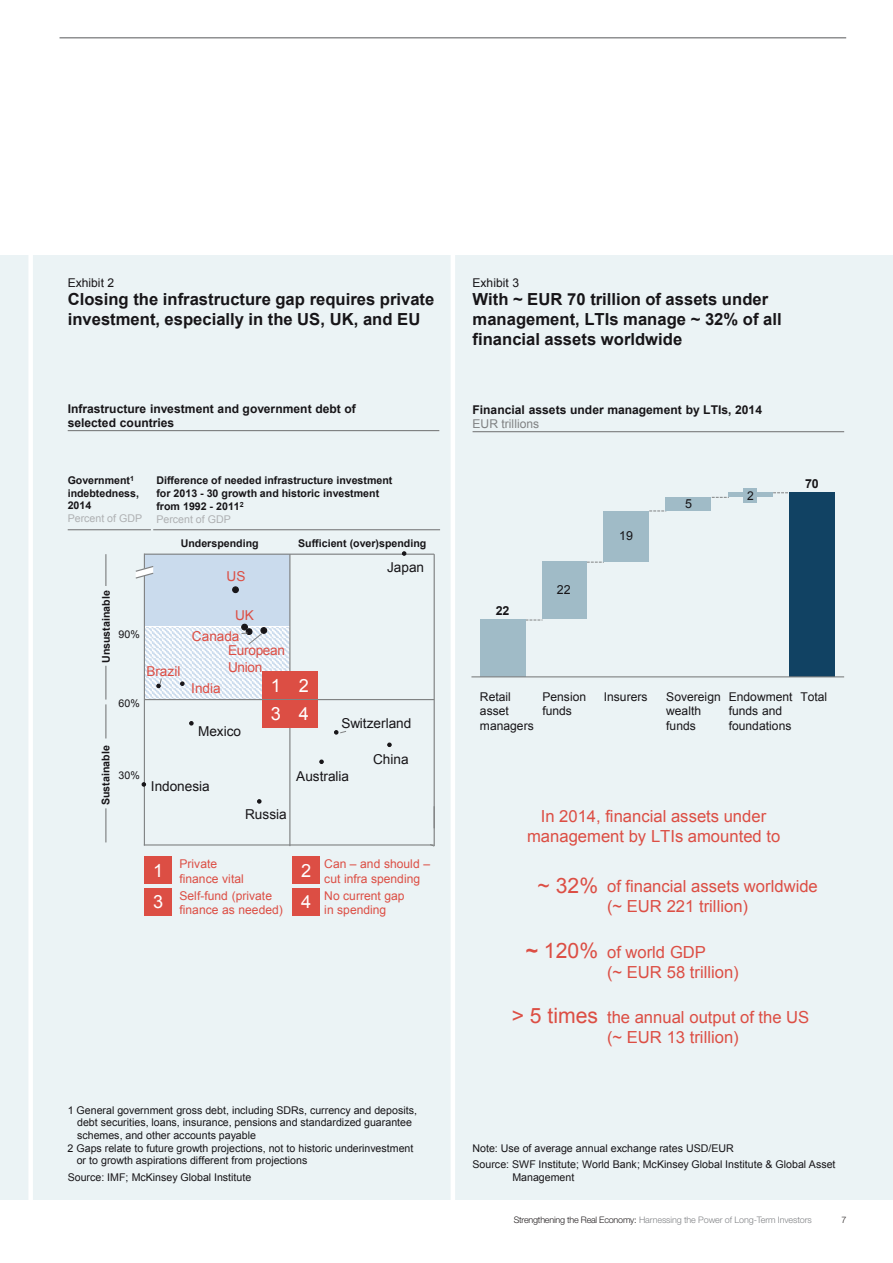
<style>
.page{position:relative;width:893px;height:1263px;background:#fff}
.page>*{position:absolute;margin:0;border:0;box-sizing:border-box;transform-origin:0 0}
.t1{font:21.15px "Arial";color:#dc4e44}
.t2{font:18.15px/28.3px "Arial";color:#fff}
.t3{font:700 16.65px/20px "Arial";color:#171518}
.t4{font:16.65px/20px "Arial";color:#dc4e44}
.t5{font:13.65px "Arial";color:#171518}
.t6{font:13.65px "Arial";letter-spacing:-.005em;color:#dc4e44}
.t7{font:13.65px/16.4px "Arial";letter-spacing:-.025em;color:#dc4e44}
.t8{font:12.45px "Arial";color:#171518}
.t9{font:700 12.45px "Arial";color:#171518}
.t10{font:12.15px/14.5px "Arial";color:#171518}
.t11{font:12.15px/14.5px "Arial";color:#dc4e44}
.t12{font:700 12.15px/14.5px "Arial";color:#171518}
.t13{font:12.15px "Arial";color:#808283}
.t14{font:10.65px/12.8px "Arial";color:#171518}
.t15{font:700 10.65px/12.8px "Arial";color:#171518}
.t16{font:10.65px "Arial";color:#aeb0b2}
.t17{font:300 9px "Helvetica Neue LT Std";letter-spacing:-.01em;color:#808285}
.t18{font:300 9px "Helvetica Neue LT Std";color:#231f20}
.s1{font-weight:400;color:#aeb0b2}
.s2{font-weight:700}
.s3{color:#231f20}
</style>
<div class="page">
<div style="left:0;top:255px;width:893px;height:944px;background:#ebf3f5"></div>
<hr style="left:451px;top:228px;width:4px;height:1000px;background:#fff">
<div style="left:28px;top:228px;width:5px;height:1000px;background:#fff"></div>
<svg style="left:145px;top:627px;width:144px;height:72px"></svg>
<hr style="left:144px;top:626px;width:146px;height:1px;background:#fff">
<hr style="left:105px;top:666px;width:1px;height:33px;background:#808283">
<div style="left:144px;top:554px;width:146px;height:72px;background:#cadbed"></div>
<hr style="left:434px;top:554px;width:1px;height:274px;background:#808283">
<hr style="left:144px;top:554px;width:290px;height:1px;background:#808283">
<hr style="left:144px;top:554px;width:1px;height:291px;background:#808283">
<hr style="left:144px;top:844px;width:289px;height:1px;background:#808283">
<div style="left:232px;top:586px;width:7px;height:7px;border:1px solid #171518;border-radius:50%"></div>
<svg style="left:257px;top:799px;width:5px;height:5px"></svg>
<svg style="left:189px;top:721px;width:5px;height:4px"></svg>
<svg style="left:142px;top:782px;width:4px;height:5px"></svg>
<svg style="left:180px;top:681px;width:5px;height:5px"></svg>
<svg style="left:319px;top:759px;width:5px;height:5px"></svg>
<svg style="left:387px;top:742px;width:5px;height:5px"></svg>
<svg style="left:402px;top:551px;width:4px;height:5px"></svg>
<hr style="left:144px;top:699px;width:290px;height:1px;background:#808283">
<hr style="left:289px;top:554px;width:1px;height:292px;background:#808283">
<svg style="left:135px;top:565px;width:19px;height:14px"></svg>
<svg style="left:156px;top:678px;width:6px;height:10px"></svg>
<svg style="left:334px;top:730px;width:12px;height:5px"></svg>
<hr style="left:105px;top:704px;width:1px;height:34px;background:#808283">
<div style="left:144px;top:857px;width:28px;height:27px;background:#dc4e44"></div>
<div style="left:293px;top:857px;width:27px;height:27px;background:#dc4e44"></div>
<div style="left:144px;top:888px;width:28px;height:27px;background:#dc4e44"></div>
<div style="left:293px;top:888px;width:27px;height:27px;background:#dc4e44"></div>
<hr style="left:68px;top:430px;width:371px;height:1px;background:#808283">
<hr style="left:153px;top:529px;width:287px;height:1px;background:#808283">
<hr style="left:68px;top:529px;width:83px;height:1px;background:#808283">
<hr style="left:105px;top:554px;width:1px;height:32px;background:#808283">
<hr style="left:105px;top:808px;width:1px;height:34px;background:#808283">
<div style="left:262px;top:672px;width:27px;height:27px;background:#dc4e44"></div>
<div style="left:290px;top:672px;width:27px;height:27px;background:#dc4e44"></div>
<div style="left:262px;top:700px;width:27px;height:27px;background:#dc4e44"></div>
<div style="left:290px;top:700px;width:27px;height:27px;background:#dc4e44"></div>
<svg style="left:241px;top:624px;width:26px;height:21px"></svg>
<hr style="left:434px;top:806px;width:1px;height:39px;background:#808283">
<svg style="left:773px;top:492px;width:17px;height:1px"></svg>
<svg style="left:712px;top:497px;width:17px;height:1px"></svg>
<svg style="left:587px;top:562px;width:17px;height:1px"></svg>
<svg style="left:525px;top:620px;width:17px;height:1px"></svg>
<svg style="left:649px;top:511px;width:17px;height:1px"></svg>
<div style="left:480px;top:619px;width:45px;height:58px;background:#a0bbc7"></div>
<div style="left:542px;top:562px;width:44px;height:57px;background:#a0bbc7"></div>
<div style="left:603px;top:511px;width:46px;height:51px;background:#a0bbc7"></div>
<div style="left:666px;top:497px;width:45px;height:14px;background:#a0bbc7"></div>
<hr style="left:728px;top:493px;width:44px;height:4px;background:#a0bbc7">
<div style="left:789px;top:493px;width:45px;height:184px;background:#114263"></div>
<hr style="left:472px;top:676px;width:372px;height:1px;background:#808283">
<hr style="left:473px;top:431px;width:371px;height:1px;background:#808283">
<div style="left:743px;top:488px;width:14px;height:14px;background:#a0bbc7"></div>
<hr style="left:60px;top:37px;width:786px;height:1px;background:#57585a">
<p class="t10" style="left:68px;top:275px;width:48px">Exhibit 2</p>
<h3 class="t3" style="left:68px;top:290px;width:368px">Closing the infrastructure gap requires private investment, especially in the US, UK, and EU</h3>
<p class="t12" style="left:68px;top:401px;width:290px">Infrastructure investment and government debt of selected countries</p>
<p class="t15" style="left:68px;top:474px;width:73px">Government<sup>1 </sup>indebtedness,<br>2014</p>
<p class="t16" style="left:68px;top:511px;width:76px">Percent of GDP</p>
<p class="t15" style="left:156px;top:474px;width:238px">Difference of needed infrastructure investment for 2013 - 30 growth and historic investment from 1992 - 2011<sup>2<br></sup><span class="s1">Percent of GDP</span></p>
<p class="t15" style="left:181px;top:537px;width:79px">Underspending</p>
<p class="t15" style="left:298px;top:537px;width:130px">Sufficient (over)spending</p>
<p class="t6" style="left:227px;top:567px;width:20px">US</p>
<p class="t5" style="left:387px;top:558px;width:39px">Japan</p>
<p class="t15" style="left:100px;top:663px;width:74px;rotate:-90deg">Unsustainable</p>
<p class="t15" style="left:99px;top:805px;width:61px;rotate:-90deg">Sustainable</p>
<p class="t14" style="left:119px;top:627px;width:23px">90%</p>
<p class="t14" style="left:119px;top:697px;width:23px">60%</p>
<p class="t14" style="left:119px;top:769px;width:23px">30%</p>
<p class="t6" style="left:235px;top:606px;width:20px">UK</p>
<p class="t6" style="left:146px;top:661px;width:36px">Brazil</p>
<p class="t6" style="left:192px;top:627px;width:49px">Canada</p>
<p class="t6" style="left:191px;top:679px;width:31px">India</p>
<p class="t7" style="left:228px;top:642px;width:58px">European<br>Union</p>
<h2 class="t2" style="left:271px;top:671px;width:40px">1 2<br>3 4</h2>
<p class="t5" style="left:198px;top:722px;width:45px">Mexico</p>
<p class="t5" style="left:341px;top:714px;width:71px">Switzerland</p>
<p class="t5" style="left:373px;top:750px;width:37px">China</p>
<p class="t5" style="left:151px;top:777px;width:60px">Indonesia</p>
<p class="t5" style="left:296px;top:767px;width:54px">Australia</p>
<p class="t5" style="left:245px;top:805px;width:43px">Russia</p>
<p class="t11" style="left:179px;top:857px;width:66px">Private finance vital</p>
<p class="t11" style="left:324px;top:857px;width:107px">Can – and should – cut infra spending</p>
<p class="t11" style="left:179px;top:888px;width:105px">Self-fund (private finance as needed)</p>
<p class="t11" style="left:324px;top:888px;width:82px">No current gap in spending</p>
<h2 class="t2" style="left:153px;top:856px;width:12px">1</h2>
<h2 class="t2" style="left:301px;top:856px;width:12px">2</h2>
<h2 class="t2" style="left:153px;top:888px;width:12px">3</h2>
<h2 class="t2" style="left:301px;top:888px;width:12px">4</h2>
<p class="t14" style="left:68px;top:1103px;width:351px">1 General government gross debt, including SDRs, currency and deposits,</p>
<p class="t14" style="left:77px;top:1116px;width:336px">debt securities, loans, insurance, pensions and standardized guarantee</p>
<p class="t14" style="left:77px;top:1129px;width:180px">schemes, and other accounts payable</p>
<p class="t14" style="left:68px;top:1141px;width:347px">2 Gaps relate to future growth projections, not to historic underinvestment</p>
<p class="t14" style="left:77px;top:1154px;width:232px">or to growth aspirations different from projections</p>
<p class="t14" style="left:68px;top:1170px;width:185px">Source: IMF; McKinsey Global Institute</p>
<p class="t10" style="left:473px;top:275px;width:48px">Exhibit 3</p>
<h3 class="t3" style="left:473px;top:290px;width:311px">With ~ EUR 70 trillion of assets under management, LTIs manage ~ 32% of all financial assets worldwide</h3>
<p class="t12" style="left:473px;top:402px;width:291px">Financial assets under management by LTIs, 2014</p>
<p class="t13" style="left:473px;top:416px;width:68px">EUR trillions</p>
<p class="t9" style="left:496px;top:601px;width:15px">22</p>
<p class="t8" style="left:557px;top:581px;width:15px">22</p>
<p class="t8" style="left:619px;top:527px;width:15px">19</p>
<p class="t8" style="left:685px;top:495px;width:8px">5</p>
<p class="t10" style="left:747px;top:488px;width:8px">2</p>
<p class="t9" style="left:805px;top:475px;width:15px">70</p>
<p class="t10" style="left:604px;top:689px;width:45px">Insurers</p>
<p class="t10" style="left:666px;top:689px;width:56px">Sovereign wealth funds</p>
<p class="t10" style="left:480px;top:689px;width:32px">Retail</p>
<p class="t10" style="left:800px;top:689px;width:28px">Total</p>
<p class="t10" style="left:480px;top:704px;width:55px">asset managers</p>
<p class="t10" style="left:542px;top:689px;width:45px">Pension funds</p>
<p class="t10" style="left:729px;top:689px;width:65px">Endowment funds and foundations</p>
<h3 class="t4" style="left:527px;top:806px;width:255px;text-align:center">In 2014, financial assets under management by LTIs amounted to</h3>
<h1 class="t1" style="left:538px;top:870px;width:62px">~ 32%</h1>
<h3 class="t4" style="left:607px;top:876px;width:212px">of financial assets worldwide (~ EUR 221 trillion)</h3>
<h1 class="t1" style="left:526px;top:936px;width:74px"><span class="s2">~</span> 120%</h1>
<h3 class="t4" style="left:607px;top:942px;width:133px">of world GDP<br>(~ EUR 58 trillion)</h3>
<h1 class="t1" style="left:512px;top:1001px;width:88px">&gt; 5 times</h1>
<h3 class="t4" style="left:607px;top:1006px;width:204px">the annual output of the US (~ EUR 13 trillion)</h3>
<p class="t14" style="left:473px;top:1142px;width:263px">Note: Use of average annual exchange rates USD/EUR</p>
<p class="t14" style="left:512px;top:1158px;width:325px;text-indent:-40px">Source: SWF Institute; World Bank; McKinsey Global Institute &amp; Global Asset<br>Management</p>
<p class="t17" style="left:514px;top:1214px;width:300px"><span class="s3">Strengthening the Real Economy:</span> Harnessing the Power of Long-Term Investors</p>
<p class="t18" style="left:842px;top:1215px;width:7px">7</p>
</div>
